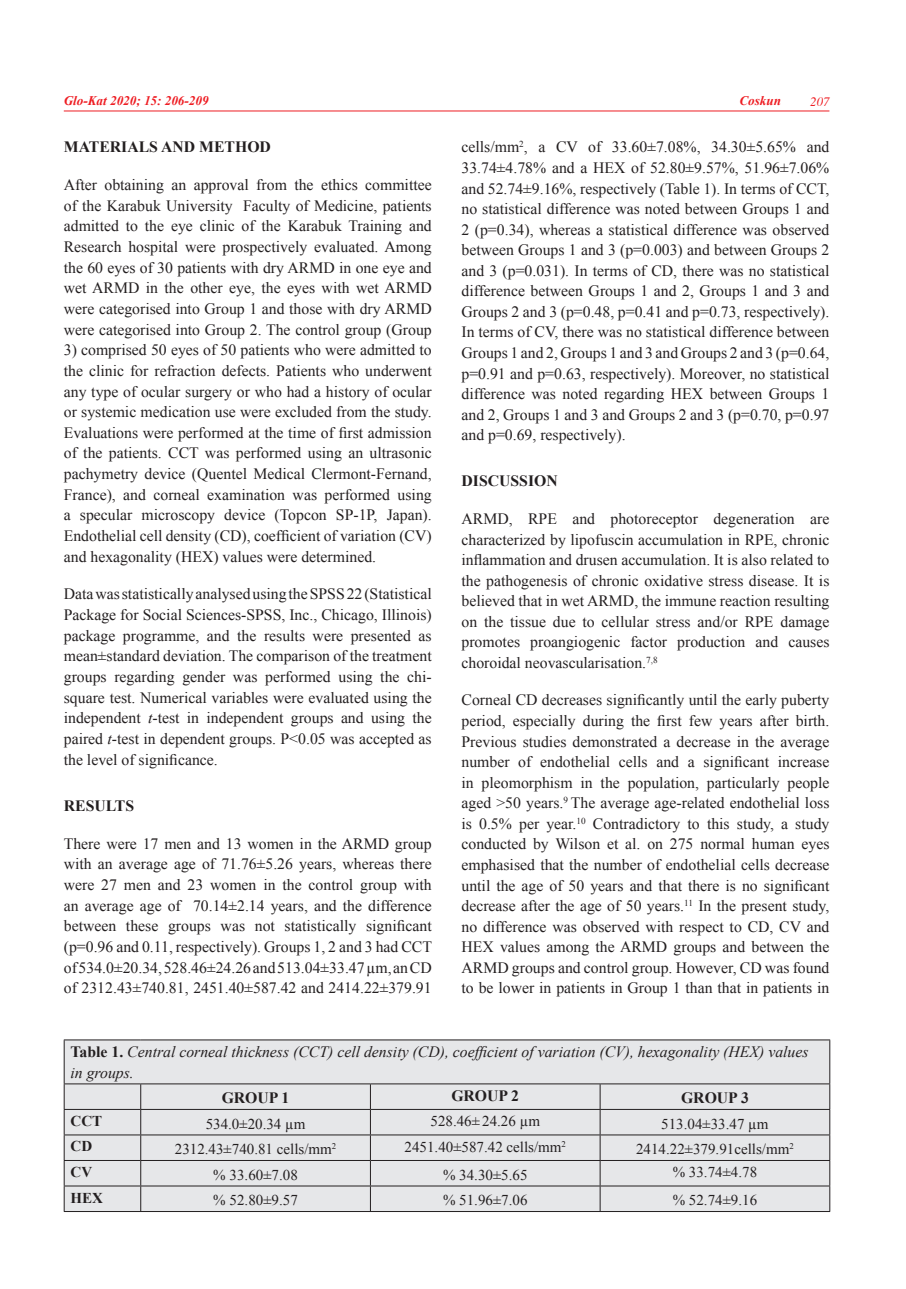
<style>
.page{position:relative;width:906px;height:1289px;background:#fff}
.page>*{position:absolute;margin:0;border:0;box-sizing:border-box;transform-origin:0 0}
.t1{font:15.75px/20.5px "Times New Roman";color:#231f20;text-align:justify}
.t2{font:italic 15.75px/20.2px "Times New Roman";color:#231f20}
.t3{font:700 15.75px "Times New Roman";color:#231f20}
.t4{font:15px "Times New Roman";color:#231f20}
.t5{font:700 15px "Times New Roman";color:#231f20}
.t6{font:italic 700 13.2px "Times New Roman";color:#ee1d23}
.t7{font:italic 12.75px "Times";color:#ee1d23}
.s1{font-style:italic}
.s2{font-weight:700;font-style:normal}
</style>
<div class="page">
<hr style="left:64px;top:111px;width:765px;height:1px;background:#ee1d23">
<div style="left:65px;top:1040px;width:764px;height:171px;background:#e6e7e9"></div>
<hr style="left:64px;top:1039px;width:77px;height:1px;background:#231f20">
<hr style="left:64px;top:1040px;width:1px;height:43px;background:#231f20">
<hr style="left:141px;top:1039px;width:689px;height:1px;background:#231f20">
<hr style="left:829px;top:1040px;width:1px;height:43px;background:#231f20">
<hr style="left:64px;top:1083px;width:77px;height:1px;background:#231f20">
<hr style="left:141px;top:1083px;width:229px;height:1px;background:#231f20">
<hr style="left:370px;top:1083px;width:230px;height:1px;background:#231f20">
<hr style="left:600px;top:1083px;width:230px;height:1px;background:#231f20">
<hr style="left:64px;top:1108px;width:77px;height:1px;background:#231f20">
<hr style="left:141px;top:1108px;width:229px;height:1px;background:#231f20">
<hr style="left:370px;top:1108px;width:230px;height:1px;background:#231f20">
<hr style="left:600px;top:1108px;width:230px;height:1px;background:#231f20">
<hr style="left:64px;top:1134px;width:77px;height:1px;background:#231f20">
<hr style="left:141px;top:1134px;width:229px;height:1px;background:#231f20">
<hr style="left:370px;top:1134px;width:230px;height:1px;background:#231f20">
<hr style="left:600px;top:1134px;width:230px;height:1px;background:#231f20">
<hr style="left:64px;top:1160px;width:77px;height:1px;background:#231f20">
<hr style="left:141px;top:1160px;width:229px;height:1px;background:#231f20">
<hr style="left:370px;top:1160px;width:230px;height:1px;background:#231f20">
<hr style="left:600px;top:1160px;width:230px;height:1px;background:#231f20">
<hr style="left:64px;top:1185px;width:77px;height:1px;background:#231f20">
<svg style="left:64px;top:1084px;width:1px;height:127px"></svg>
<hr style="left:141px;top:1185px;width:229px;height:1px;background:#231f20">
<svg style="left:140px;top:1084px;width:1px;height:127px"></svg>
<hr style="left:370px;top:1185px;width:230px;height:1px;background:#231f20">
<svg style="left:370px;top:1084px;width:1px;height:127px"></svg>
<hr style="left:600px;top:1185px;width:230px;height:1px;background:#231f20">
<svg style="left:600px;top:1084px;width:1px;height:127px"></svg>
<svg style="left:829px;top:1084px;width:1px;height:127px"></svg>
<hr style="left:64px;top:1211px;width:766px;height:1px;background:#231f20">
<p class="t6" style="left:64px;top:94px;width:146px">Glo-Kat 2020; 15: 206-209</p>
<p class="t6" style="left:739px;top:94px;width:43px">Coskun</p>
<p class="t7" style="left:810px;top:97px;width:21px">207</p>
<p class="t3" style="left:64px;top:138px;width:209px">MATERIALS AND METHOD</p>
<p class="t1" style="left:64px;top:174px;width:369px">After obtaining an approval from the ethics committee of the Karabuk University Faculty of Medicine, patients admitted to the eye clinic of the Karabuk Training and Research hospital were prospectively evaluated. Among the 60 eyes of 30 patients with dry ARMD in one eye and wet ARMD in the other eye, the eyes with wet ARMD were categorised into Group 1 and those with dry ARMD were categorised into Group 2. The control group (Group</p>
<p class="t1" style="left:64px;top:339px;width:369px">3) comprised 50 eyes of 50 patients who were admitted to the clinic for refraction defects. Patients who underwent any type of ocular surgery or who had a history of ocular or systemic medication use were excluded from the study.<br>Evaluations were performed at the time of first admission of the patients. CCT was performed using an ultrasonic pachymetry device (Quentel Medical Clermont-Fernand, France), and corneal examination was performed using a specular microscopy device (Topcon SP-1P, Japan).<br>Endothelial cell density (CD), coefficient of variation (CV) and hexagonality (HEX) values were determined.</p>
<p class="t1" style="left:64px;top:584px;width:369px">Data was statistically analysed using the SPSS 22 (Statistical Package for Social Sciences-SPSS, Inc., Chicago, Illinois) package programme, and the results were presented as mean±standard deviation. The comparison of the treatment groups regarding gender was performed using the chi&shy;square test. Numerical variables were evaluated using the independent <span class="s1">t</span>-test in independent groups and using the paired <span class="s1">t</span>-test in dependent groups. P&lt;0.05 was accepted as the level of significance.</p>
<p class="t3" style="left:64px;top:797px;width:72px">RESULTS</p>
<p class="t1" style="left:64px;top:833px;width:370px">There were 17 men and 13 women in the ARMD group with an average age of 71.76±5.26 years, whereas there were 27 men and 23 women in the control group with an average age of 70.14±2.14 years, and the difference between these groups was not statistically significant (p=0.96 and 0.11, respectively). Groups 1, 2 and 3 had CCT of 534.0±20.34, 528.46±24.26 and 513.04±33.47 μm, an CD of 2312.43±740.81, 2451.40±587.42 and 2414.22±379.91</p>
<p class="t1" style="left:461px;top:137px;width:369px">cells/mm<sup>2</sup>, a CV of 33.60±7.08%, 34.30±5.65% and 33.74±4.78% and a HEX of 52.80±9.57%, 51.96±7.06% and 52.74±9.16%, respectively (Table 1). In terms of CCT, no statistical difference was noted between Groups 1 and 2 (p=0.34), whereas a statistical difference was observed between Groups 1 and 3 (p=0.003) and between Groups 2 and 3 (p=0.031). In terms of CD, there was no statistical difference between Groups 1 and 2, Groups 1 and 3 and Groups 2 and 3 (p=0.48, p=0.41 and p=0.73, respectively).<br>In terms of CV, there was no statistical difference between Groups 1 and 2, Groups 1 and 3 and Groups 2 and 3 (p=0.64, p=0.91 and p=0.63, respectively). Moreover, no statistical difference was noted regarding HEX between Groups 1 and 2, Groups 1 and 3 and Groups 2 and 3 (p=0.70, p=0.97 and p=0.69, respectively).</p>
<p class="t3" style="left:461px;top:472px;width:98px">DISCUSSION</p>
<p class="t1" style="left:461px;top:508px;width:369px">ARMD, RPE and photoreceptor degeneration are characterized by lipofuscin accumulation in RPE, chronic inflammation and drusen accumulation. It is also related to the pathogenesis of chronic oxidative stress disease. It is believed that in wet ARMD, the immune reaction resulting on the tissue due to cellular stress and/or RPE damage promotes proangiogenic factor production and causes choroidal neovascularisation.<sup>7,8</sup></p>
<p class="t1" style="left:461px;top:690px;width:369px">Corneal CD decreases significantly until the early puberty period, especially during the first few years after birth.<br>Previous studies demonstrated a decrease in the average number of endothelial cells and a significant increase in pleomorphism in the population, particularly people aged &gt;50 years.<sup>9</sup> The average age-related endothelial loss is 0.5% per year.<sup>10</sup> Contradictory to this study, a study conducted by Wilson et al. on 275 normal human eyes emphasised that the number of endothelial cells decrease until the age of 50 years and that there is no significant decrease after the age of 50 years.<sup>11</sup> In the present study, no difference was observed with respect to CD, CV and HEX values among the ARMD groups and between the ARMD groups and control group. However, CD was found to be lower in patients in Group 1 than that in patients in</p>
<p class="t2" style="left:71px;top:1041px;width:739px"><span class="s2">Table 1.</span> Central corneal thickness (CCT) cell density (CD), coefficient of variation (CV), hexagonality (HEX) values in groups.</p>
<p class="t3" style="left:222px;top:1088px;width:69px">GROUP 1</p>
<p class="t3" style="left:451px;top:1086px;width:69px">GROUP 2</p>
<p class="t3" style="left:681px;top:1088px;width:69px">GROUP 3</p>
<p class="t5" style="left:71px;top:1112px;width:33px">CCT</p>
<p class="t4" style="left:206px;top:1115px;width:101px">534.0±20.34 μm</p>
<p class="t4" style="left:430px;top:1112px;width:111px">528.46± 24.26 μm</p>
<p class="t4" style="left:661px;top:1115px;width:109px">513.04±33.47 μm</p>
<p class="t5" style="left:71px;top:1138px;width:23px">CD</p>
<p class="t4" style="left:175px;top:1140px;width:163px">2312.43±740.81 cells/mm<sup>2</sup></p>
<p class="t4" style="left:404px;top:1138px;width:163px">2451.40±587.42 cells/mm<sup>2</sup></p>
<p class="t4" style="left:636px;top:1140px;width:159px">2414.22±379.91cells/mm<sup>2</sup></p>
<p class="t5" style="left:71px;top:1163px;width:23px">CV</p>
<p class="t4" style="left:213px;top:1166px;width:86px">% 33.60±7.08</p>
<p class="t4" style="left:443px;top:1166px;width:86px">% 34.30±5.65</p>
<p class="t4" style="left:672px;top:1163px;width:86px">% 33.74±4.78</p>
<p class="t5" style="left:71px;top:1189px;width:34px">HEX</p>
<p class="t4" style="left:213px;top:1191px;width:86px">% 52.80±9.57</p>
<p class="t4" style="left:443px;top:1191px;width:86px">% 51.96±7.06</p>
<p class="t4" style="left:672px;top:1191px;width:86px">% 52.74±9.16</p>
</div>
